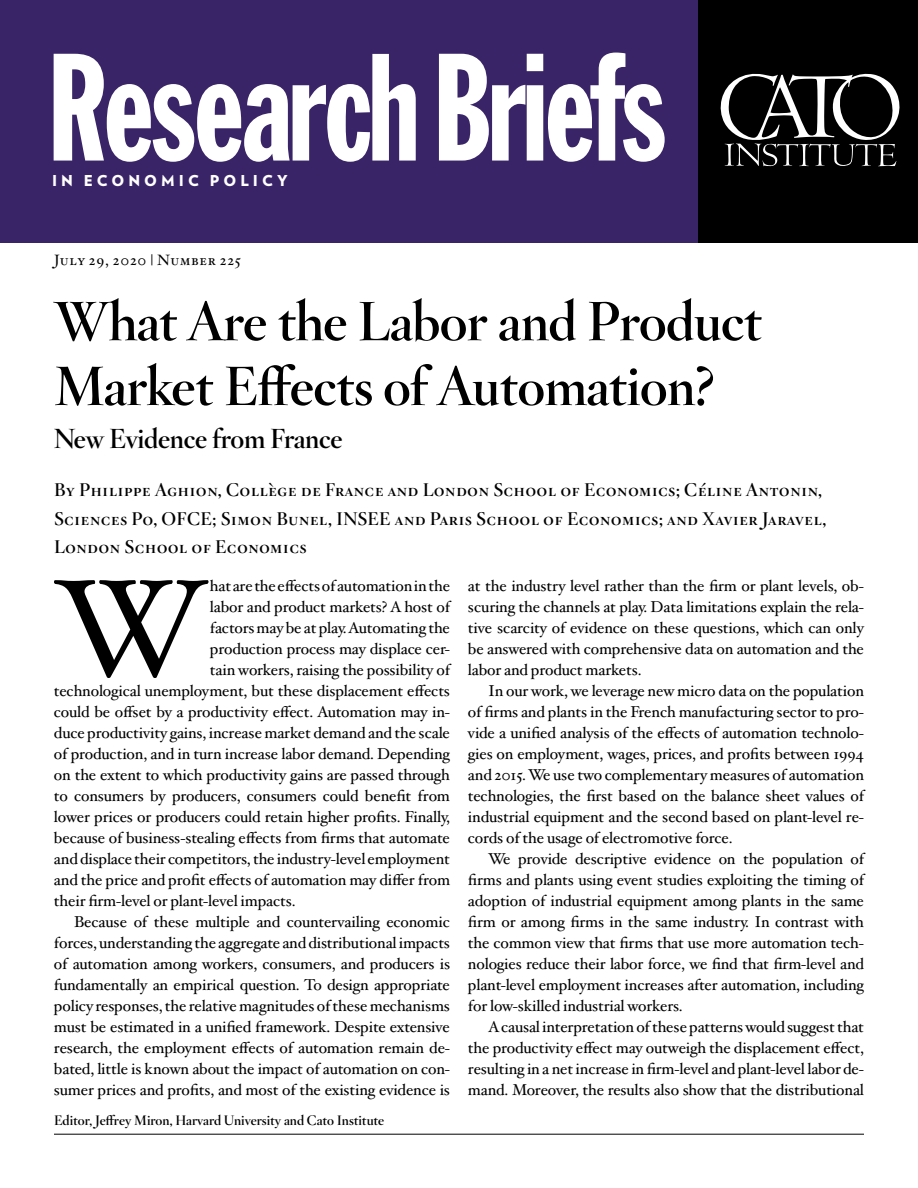
<style>
.page{position:relative;width:918px;height:1188px;background:#fff}
.page>*{position:absolute;margin:0;border:0;box-sizing:border-box;transform-origin:0 0}
.t1{font:150px "Franklin Gothic Std Extra Cond";letter-spacing:-.015em;color:#fff;scale:.95 1}
.t2{font:137.55px "Hoefler Txt";color:#000}
.t3{font:700 54px/64.8px "Hoefler Titling";letter-spacing:-.01em;color:#000}
.t4{font:700 27px "Hoefler Titling";letter-spacing:-.055em;color:#000}
.t5{font:700 18px/28.5px "Hoefler Titling";letter-spacing:.01em;color:#000}
.t6{font:15.75px/21px "Hoefler Txt";letter-spacing:-.01em;color:#000;text-align:justify}
.t7{font:15px "Hoefler Txt";letter-spacing:.05em;color:#000}
.t8{font:900 15px "Verlag";letter-spacing:.27em;color:#fff}
.t9{font:700 13.5px "Hoefler Titling";color:#000}
</style>
<div class="page">
<div style="left:0;top:0;width:698px;height:243px;background:#392468"></div>
<div style="left:698px;top:0;width:220px;height:243px;background:#000"></div>
<svg style="left:720px;top:73px;width:180px;height:94px"></svg>
<hr style="left:54px;top:1134px;width:810px;height:1px;background:#000">
<h1 class="t1" style="left:48px;top:28px;width:653px">Research Briefs</h1>
<p class="t8" style="left:52px;top:168px;width:237px">IN ECONOMIC POLICY</p>
<p class="t7" style="left:54px;top:249px;width:189px">July 29, 2020 | Number 225</p>
<h3 class="t3" style="left:54px;top:284px;width:710px">What Are the Labor and Product<br>Market Effects of Automation?</h3>
<h3 class="t4" style="left:54px;top:417px;width:290px">New Evidence from France</h3>
<p class="t5" style="left:54px;top:474px;width:774px">By Philippe Aghion, Collège de France and London School of Economics; Céline Antonin,<br>Sciences Po, OFCE; Simon Bunel, INSEE and Paris School of Economics; and Xavier Jaravel,<br>London School of Economics</p>
<h2 class="t2" style="left:54px;top:526px;width:156px">W</h2>
<p class="t6" style="left:210px;top:574px;width:242px">hat are the effects of automation in the</p>
<p class="t6" style="left:468px;top:574px;width:398px">at the industry level rather than the firm or plant levels, ob&shy;scuring the channels at play. Data limitations explain the rela&shy;tive scarcity of evidence on these questions, which can only be answered with comprehensive data on automation and the labor and product markets.</p>
<p class="t6" style="left:468px;top:679px;width:398px;text-indent:20px">In our work, we leverage new micro data on the population of firms and plants in the French manufacturing sector to pro&shy;vide a unified analysis of the effects of automation technolo&shy;gies on employment, wages, prices, and profits between 1994 and 2015. We use two complementary measures of automation technologies, the first based on the balance sheet values of industrial equipment and the second based on plant-level re&shy;cords of the usage of electromotive force.</p>
<p class="t6" style="left:468px;top:847px;width:398px;text-indent:20px">We provide descriptive evidence on the population of firms and plants using event studies exploiting the timing of adoption of industrial equipment among plants in the same firm or among firms in the same industry. In contrast with the common view that firms that use more automation tech&shy;nologies reduce their labor force, we find that firm-level and plant-level employment increases after automation, including for low-skilled industrial workers.</p>
<p class="t6" style="left:468px;top:1015px;width:398px;text-indent:20px">A causal interpretation of these patterns would suggest that the productivity effect may outweigh the displacement effect, resulting in a net increase in firm-level and plant-level labor de&shy;mand. Moreover, the results also show that the distributional</p>
<p class="t6" style="left:210px;top:595px;width:242px">labor and product markets? A host of</p>
<p class="t6" style="left:210px;top:616px;width:242px">factors may be at play. Automating the</p>
<p class="t6" style="left:210px;top:637px;width:242px">production process may displace cer-</p>
<p class="t6" style="left:210px;top:658px;width:242px">tain workers, raising the possibility of</p>
<p class="t6" style="left:54px;top:679px;width:398px">technological unemployment, but these displacement effects</p>
<p class="t6" style="left:54px;top:700px;width:398px">could be offset by a productivity effect. Automation may in-</p>
<p class="t6" style="left:54px;top:721px;width:397px">duce productivity gains, increase market demand and the scale</p>
<p class="t6" style="left:54px;top:742px;width:398px">of production, and in turn increase labor demand. Depending</p>
<p class="t6" style="left:54px;top:763px;width:398px">on the extent to which productivity gains are passed through</p>
<p class="t6" style="left:54px;top:784px;width:395px">to consumers by producers, consumers could benefit from</p>
<p class="t6" style="left:54px;top:805px;width:398px">lower prices or producers could retain higher profits. Finally,</p>
<p class="t6" style="left:54px;top:826px;width:397px">because of business-stealing effects from firms that automate</p>
<p class="t6" style="left:54px;top:847px;width:398px">and displace their competitors, the industry-level employment</p>
<p class="t6" style="left:54px;top:868px;width:395px">and the price and profit effects of automation may differ from</p>
<p class="t6" style="left:54px;top:889px;width:243px">their firm-level or plant-level impacts.</p>
<p class="t6" style="left:74px;top:910px;width:377px">Because of these multiple and countervailing economic</p>
<p class="t6" style="left:54px;top:931px;width:398px">forces, understanding the aggregate and distributional impacts</p>
<p class="t6" style="left:54px;top:952px;width:398px">of automation among workers, consumers, and producers is</p>
<p class="t6" style="left:54px;top:973px;width:398px">fundamentally an empirical question. To design appropriate</p>
<p class="t6" style="left:54px;top:994px;width:397px">policy responses, the relative magnitudes of these mechanisms</p>
<p class="t6" style="left:54px;top:1015px;width:397px">must be estimated in a unified framework. Despite extensive</p>
<p class="t6" style="left:54px;top:1036px;width:398px">research, the employment effects of automation remain de-</p>
<p class="t6" style="left:54px;top:1057px;width:398px">bated, little is known about the impact of automation on con-</p>
<p class="t6" style="left:54px;top:1078px;width:398px">sumer prices and profits, and most of the existing evidence is</p>
<p class="t9" style="left:54px;top:1110px;width:332px">Editor, Jeffrey Miron, Harvard University and Cato Institute</p>
</div>
